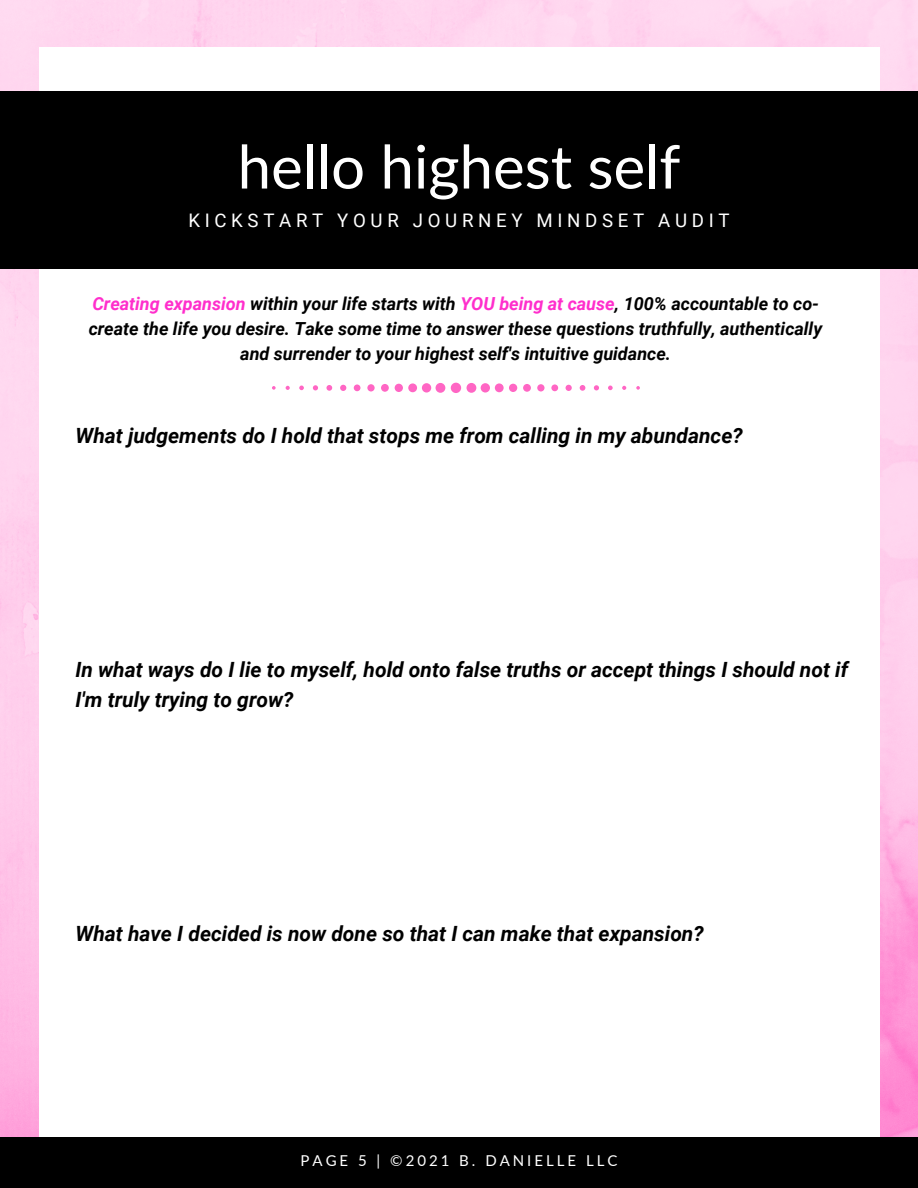
<style>
.page{position:relative;width:918px;height:1188px;background:#fff}
.page>*{position:absolute;margin:0;border:0;box-sizing:border-box;transform-origin:0 0}
.t1{font:60px "Lato";color:#fff}
.t2{font:italic 700 21px/29.2px "Roboto";color:#000}
.t3{font:18.6px "Roboto";letter-spacing:.25em;color:#fff}
.t4{font:italic 700 18px/24.8px "Roboto";color:#000;text-align:center}
.t5{font:15px "Lato";letter-spacing:.2em;color:#fff}
.s1{color:#ff2ecc}
</style>
<div class="page">
<img style="left:0;top:0;width:918px;height:1138px">
<div style="left:39px;top:47px;width:840px;height:1104px;background:#fff"></div>
<div style="left:0;top:92px;width:918px;height:176px;background:#000"></div>
<svg style="left:272px;top:383px;width:368px;height:10px"></svg>
<div style="left:0;top:1138px;width:918px;height:50px;background:#000"></div>
<p class="t1" style="left:238px;top:129px;width:444px">hello highest self</p>
<p class="t3" style="left:188px;top:209px;width:543px">KICKSTART YOUR JOURNEY MINDSET AUDIT</p>
<p class="t4" style="left:89px;top:292px;width:735px"><span class="s1">Creating expansion</span> within your life starts with <span class="s1">YOU being at cause</span>, 100% accountable to co&shy;create the life you desire. Take some time to answer these questions truthfully, authentically and surrender to your highest self's intuitive guidance.</p>
<p class="t2" style="left:75px;top:422px;width:669px">What judgements do I hold that stops me from calling in my abundance?</p>
<p class="t2" style="left:75px;top:656px;width:774px">In what ways do I lie to myself, hold onto false truths or accept things I should not if<br>I'm truly trying to grow?</p>
<p class="t2" style="left:75px;top:919px;width:630px">What have I decided is now done so that I can make that expansion?</p>
<p class="t5" style="left:301px;top:1151px;width:318px">PAGE 5 | ©2021 B. DANIELLE LLC</p>
</div>
